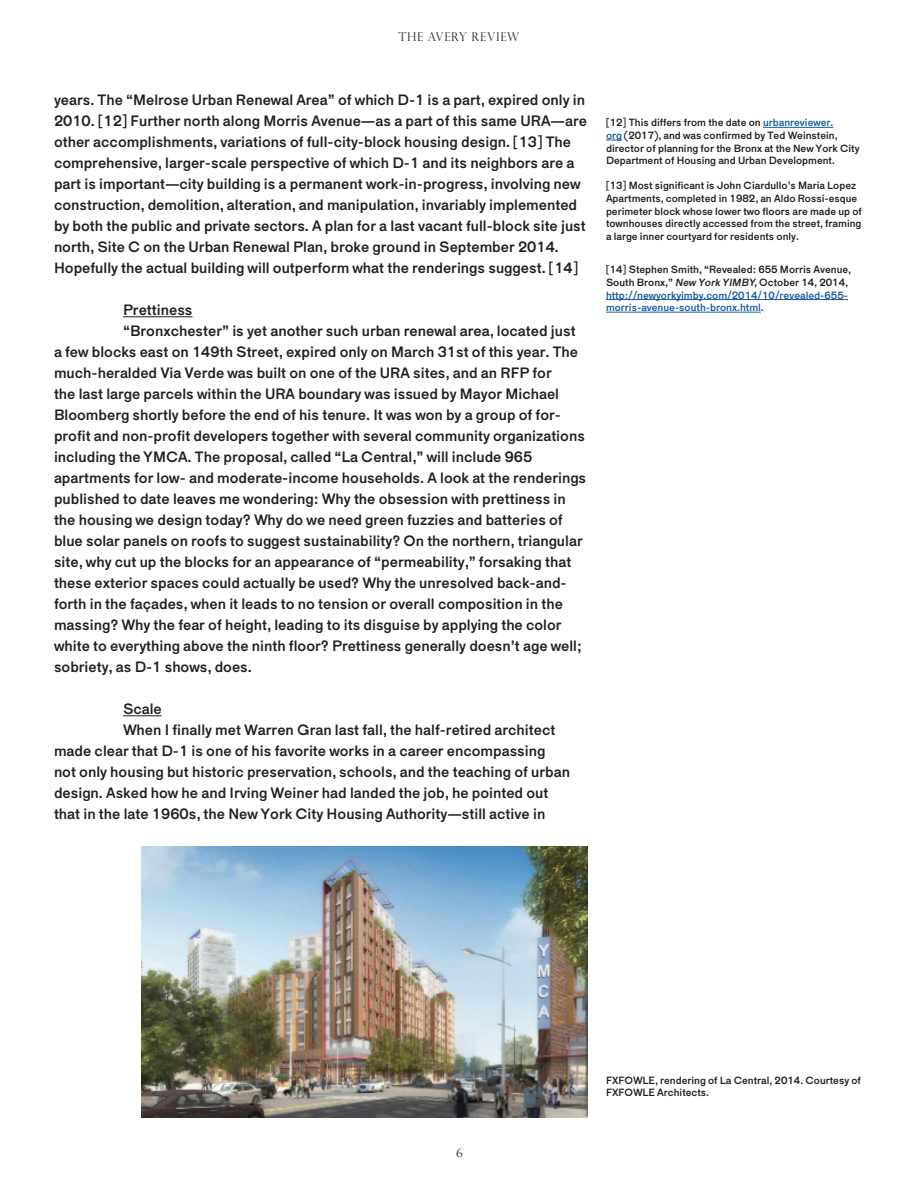
<style>
.page{position:relative;width:918px;height:1188px;background:#fff}
.page>*{position:absolute;margin:0;border:0;box-sizing:border-box;transform-origin:0 0}
.Main_Paragraph{font:15px/21px "Maria Pro";color:#231f20}
.Subheading{font:15px "Maria Pro";color:#231f20}
.t1{font:300 12px "Perpetua Titling MT Std";letter-spacing:.06em;color:#231f20}
.Footnotes{font:10.5px/12.6px "Maria Pro";color:#231f20}
.Footnotes-2{font:10.5px/12.6px "Maria Pro";color:#175d9e}
.Captions{font:10.5px/12.6px "Maria Pro";color:#231f20}
.s1{color:#175d9e}
.s2{color:#231f20}
.s3{font-style:italic;color:#231f20}
</style>
<div class="page">
<hr style="left:123px;top:316px;width:70px;height:1px;background:#231f20">
<hr style="left:123px;top:715px;width:39px;height:1px;background:#231f20">
<hr style="left:763px;top:127px;width:70px;height:1px;background:#175d9e">
<svg style="left:606px;top:140px;width:16px;height:1px"></svg>
<hr style="left:606px;top:299px;width:242px;height:1px;background:#175d9e">
<hr style="left:606px;top:312px;width:155px;height:1px;background:#175d9e">
<img style="left:141px;top:846px;width:447px;height:272px">
<p class="t1" style="left:399px;top:30px;width:122px">THE AVERY REVIEW</p>
<p class="Main_Paragraph" style="left:54px;top:90px;width:534px">years. The “Melrose Urban Renewal Area” of which D-1 is a part, expired only in 2010. [12] Further north along Morris Avenue—as a part of this same URA—are other accomplishments, variations of full-city-block housing design. [13] The comprehensive, larger-scale perspective of which D-1 and its neighbors are a part is important—city building is a permanent work-in-progress, involving new construction, demolition, alteration, and manipulation, invariably implemented by both the public and private sectors. A plan for a last vacant full-block site just north, Site C on the Urban Renewal Plan, broke ground in September 2014.<br>Hopefully the actual building will outperform what the renderings suggest. [14]</p>
<p class="Subheading" style="left:123px;top:301px;width:71px">Prettiness</p>
<p class="Main_Paragraph" style="left:54px;top:321px;width:534px;text-indent:69px">“Bronxchester” is yet another such urban renewal area, located just a few blocks east on 149th Street, expired only on March 31st of this year. The much-heralded Via Verde was built on one of the URA sites, and an RFP for<br>the last large parcels within the URA boundary was issued by Mayor Michael Bloomberg shortly before the end of his tenure. It was won by a group of for&shy;profit and non-profit developers together with several community organizations including the YMCA. The proposal, called “La Central,” will include 965 apartments for low- and moderate-income households. A look at the renderings published to date leaves me wondering: Why the obsession with prettiness in the housing we design today? Why do we need green fuzzies and batteries of blue solar panels on roofs to suggest sustainability? On the northern, triangular site, why cut up the blocks for an appearance of “permeability,” forsaking that these exterior spaces could actually be used? Why the unresolved back-and&shy;forth in the façades, when it leads to no tension or overall composition in the massing? Why the fear of height, leading to its disguise by applying the color white to everything above the ninth floor? Prettiness generally doesn’t age well; sobriety, as D-1 shows, does.</p>
<p class="Subheading" style="left:123px;top:700px;width:40px">Scale</p>
<p class="Main_Paragraph" style="left:54px;top:720px;width:518px;text-indent:69px">When I finally met Warren Gran last fall, the half-retired architect made clear that D-1 is one of his favorite works in a career encompassing not only housing but historic preservation, schools, and the teaching of urban design. Asked how he and Irving Weiner had landed the job, he pointed out that in the late 1960s, the New York City Housing Authority—still active in</p>
<p class="Footnotes" style="left:606px;top:116px;width:255px">[12] This differs from the date on <span class="s1">urbanreviewer.<br>org</span> (2017), and was confirmed by Ted Weinstein, director of planning for the Bronx at the New York City Department of Housing and Urban Development.</p>
<p class="Footnotes" style="left:606px;top:179px;width:257px">[13] Most significant is John Ciardullo’s Maria Lopez Apartments, completed in 1982, an Aldo Rossi-esque perimeter block whose lower two floors are made up of townhouses directly accessed from the street, framing a large inner courtyard for residents only.</p>
<p class="Footnotes-2" style="left:606px;top:263px;width:247px"><span class="s2">[14] Stephen Smith, “Revealed: 655 Morris Avenue, South Bronx,”</span> <span class="s3">New York YIMBY,</span><span class="s2">October 14, 2014, </span>http://newyorkyimby.com/2014/10/revealed-655- morris-avenue-south-bronx.html<span class="s2">.</span></p>
<p class="t1" style="left:456px;top:1146px;width:8px">6</p>
<p class="Captions" style="left:606px;top:1074px;width:256px">FXFOWLE, rendering of La Central, 2014. Courtesy of<br>FXFOWLE Architects.</p>
</div>
